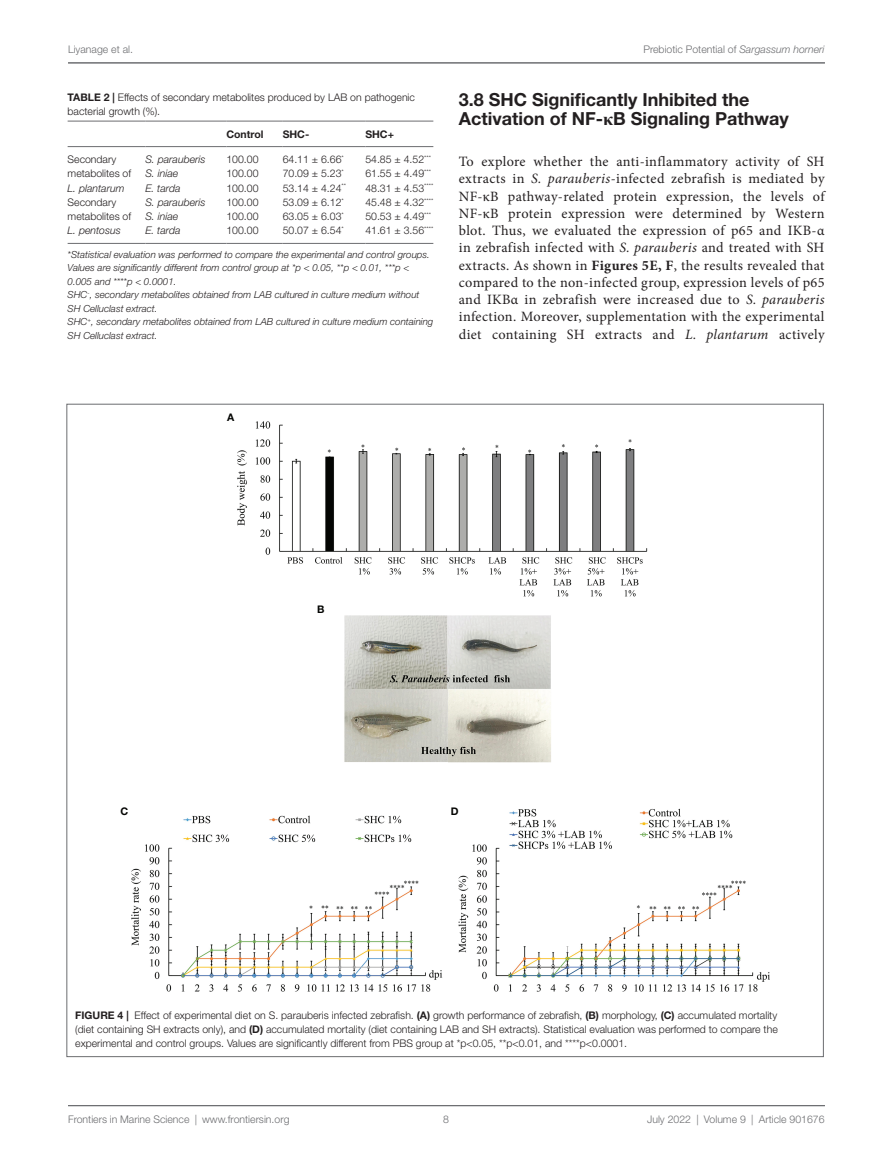
<style>
.page{position:relative;width:893px;height:1170px;background:#fff}
.page>*{position:absolute;margin:0;border:0;box-sizing:border-box;transform-origin:0 0}
.SecHeadB{font:700 18px/18.8px "Helvetica Neue LT Std";color:#231f20}
.Para{font:14.25px/17.2px "Minion Pro";letter-spacing:.025em;color:#231f20;text-align:justify}
.FigCaption{font:300 10.5px/14.2px "Helvetica Neue LT Std";color:#231f20;text-align:justify}
.td-table{font:300 10.5px/14.2px "Helvetica Neue LT Std";color:#231f20}
.t1{font:300 10.5px "Helvetica Neue LT Std";color:#6c6d70}
.TableCaption{font:300 10.5px/14.2px "Helvetica Neue LT Std";color:#231f20}
.td-table-2{font:italic 300 10.5px "Helvetica Neue LT Std";color:#231f20}
.th-table{font:700 10.5px "Helvetica Neue LT Std";color:#231f20}
.t2{font:700 10.5px "Helvetica Neue LT Std";color:#040503}
.t3{font:italic 300 9.75px/13.5px "Helvetica Neue LT Std";color:#231f20}
.s1{font-style:italic}
.s2{font-weight:700}
.s3{font-family:"Times New Roman"}
</style>
<div class="page">
<hr style="left:68px;top:63px;width:757px;height:1px;background:#6c6d70">
<hr style="left:68px;top:1105px;width:757px;height:1px;background:#6c6d70">
<img style="left:132px;top:421px;width:638px;height:570px">
<hr style="left:68px;top:146px;width:77px;height:1px;background:#6c6d70">
<hr style="left:68px;top:121px;width:77px;height:1px;background:#6c6d70">
<hr style="left:145px;top:146px;width:81px;height:1px;background:#6c6d70">
<hr style="left:145px;top:121px;width:81px;height:1px;background:#6c6d70">
<hr style="left:226px;top:146px;width:57px;height:1px;background:#6c6d70">
<hr style="left:226px;top:121px;width:57px;height:1px;background:#6c6d70">
<hr style="left:283px;top:146px;width:82px;height:1px;background:#6c6d70">
<hr style="left:283px;top:121px;width:82px;height:1px;background:#6c6d70">
<hr style="left:365px;top:146px;width:68px;height:1px;background:#6c6d70">
<hr style="left:365px;top:121px;width:68px;height:1px;background:#6c6d70">
<hr style="left:68px;top:243px;width:77px;height:1px;background:#6c6d70">
<hr style="left:145px;top:243px;width:81px;height:1px;background:#6c6d70">
<hr style="left:226px;top:243px;width:57px;height:1px;background:#6c6d70">
<hr style="left:283px;top:243px;width:82px;height:1px;background:#6c6d70">
<hr style="left:365px;top:243px;width:68px;height:1px;background:#6c6d70">
<p class="t1" style="left:68px;top:43px;width:66px">Liyanage et al.</p>
<p class="t1" style="left:643px;top:43px;width:183px">Prebiotic Potential of <span class="s1">Sargassum horneri</span></p>
<p class="TableCaption" style="left:68px;top:90px;width:349px"><span class="s2">TABLE 2 |</span> Effects of secondary metabolites produced by LAB on pathogenic bacterial growth (%).</p>
<p class="th-table" style="left:226px;top:127px;width:39px">Control</p>
<p class="th-table" style="left:283px;top:127px;width:28px">SHC-</p>
<p class="th-table" style="left:365px;top:127px;width:30px">SHC+</p>
<p class="td-table" style="left:68px;top:152px;width:65px">Secondary metabolites of<br><span class="s1">L. plantarum</span></p>
<p class="td-table-2" style="left:145px;top:153px;width:62px">S. parauberis</p>
<p class="td-table" style="left:226px;top:152px;width:34px">100.00</p>
<p class="td-table" style="left:283px;top:152px;width:63px">64.11 ± 6.66<sup>*</sup></p>
<p class="td-table" style="left:365px;top:152px;width:67px">54.85 ± 4.52<sup>***</sup></p>
<p class="td-table-2" style="left:145px;top:167px;width:34px">S. iniae</p>
<p class="td-table" style="left:226px;top:166px;width:34px">100.00</p>
<p class="td-table" style="left:283px;top:166px;width:63px">70.09 ± 5.23<sup>*</sup></p>
<p class="td-table" style="left:365px;top:166px;width:67px">61.55 ± 4.49<sup>***</sup></p>
<p class="td-table-2" style="left:145px;top:182px;width:37px">E. tarda</p>
<p class="td-table" style="left:226px;top:180px;width:34px">100.00</p>
<p class="td-table" style="left:283px;top:180px;width:65px">53.14 ± 4.24<sup>**</sup></p>
<p class="td-table" style="left:365px;top:180px;width:70px">48.31 ± 4.53<sup>****</sup></p>
<p class="td-table" style="left:68px;top:195px;width:65px">Secondary metabolites of<br><span class="s1">L. pentosus</span></p>
<p class="td-table-2" style="left:145px;top:196px;width:62px">S. parauberis</p>
<p class="td-table" style="left:226px;top:195px;width:34px">100.00</p>
<p class="td-table" style="left:283px;top:195px;width:63px">53.09 ± 6.12<sup>*</sup></p>
<p class="td-table" style="left:365px;top:195px;width:70px">45.48 ± 4.32<sup>****</sup></p>
<p class="td-table-2" style="left:145px;top:210px;width:34px">S. iniae</p>
<p class="td-table" style="left:226px;top:209px;width:34px">100.00</p>
<p class="td-table" style="left:283px;top:209px;width:63px">63.05 ± 6.03<sup>*</sup></p>
<p class="td-table" style="left:365px;top:209px;width:67px">50.53 ± 4.49<sup>***</sup></p>
<p class="td-table-2" style="left:145px;top:224px;width:37px">E. tarda</p>
<p class="td-table" style="left:226px;top:223px;width:34px">100.00</p>
<p class="td-table" style="left:283px;top:223px;width:63px">50.07 ± 6.54<sup>*</sup></p>
<p class="td-table" style="left:365px;top:223px;width:70px">41.61 ± 3.56<sup>****</sup></p>
<p class="t3" style="left:68px;top:247px;width:364px">*Statistical evaluation was performed to compare the experimental and control groups.<br>Values are significantly different from control group at *p &lt; 0.05, **p &lt; 0.01, ***p &lt;<br>0.005 and ****p &lt; 0.0001.</p>
<p class="t3" style="left:68px;top:288px;width:353px">SHC<sup>-</sup>, secondary metabolites obtained from LAB cultured in culture medium without<br>SH Celluclast extract.</p>
<p class="t3" style="left:68px;top:315px;width:367px">SHC<sup>+</sup>, secondary metabolites obtained from LAB cultured in culture medium containing<br>SH Celluclast extract.</p>
<p class="SecHeadB" style="left:459px;top:90px;width:331px">3.8 SHC Significantly Inhibited the<br>Activation of NF-<span class="s3">κ</span>B Signaling Pathway</p>
<p class="Para" style="left:459px;top:153px;width:367px">To explore whether the anti-inflammatory activity of SH extracts in <span class="s1">S. parauberis</span>-infected zebrafish is mediated by NF-κB pathway-related protein expression, the levels of NF-κB protein expression were determined by Western blot. Thus, we evaluated the expression of p65 and IKB-α in zebrafish infected with <span class="s1">S. parauberis</span> and treated with SH extracts. As shown in <span class="s2">Figures 5E, F</span>, the results revealed that compared to the non-infected group, expression levels of p65 and IKBα in zebrafish were increased due to <span class="s1">S. parauberis </span>infection. Moreover, supplementation with the experimental diet containing SH extracts and <span class="s1">L. plantarum</span> actively</p>
<p class="t2" style="left:227px;top:411px;width:9px">A</p>
<p class="t2" style="left:317px;top:603px;width:9px">B</p>
<p class="t2" style="left:121px;top:804px;width:9px">C</p>
<p class="t2" style="left:451px;top:804px;width:9px">D</p>
<p class="FigCaption" style="left:75px;top:1007px;width:704px"><span class="s2">FIGURE 4 |</span> Effect of experimental diet on S. parauberis infected zebrafish. <span class="s2">(A)</span> growth performance of zebrafish, <span class="s2">(B)</span> morphology, <span class="s2">(C)</span> accumulated mortality (diet containing SH extracts only), and <span class="s2">(D)</span> accumulated mortality (diet containing LAB and SH extracts). Statistical evaluation was performed to compare the experimental and control groups. Values are significantly different from PBS group at *p&lt;0.05, **p&lt;0.01, and ****p&lt;0.0001.</p>
<p class="t1" style="left:68px;top:1112px;width:223px">Frontiers in Marine Science | www.frontiersin.org</p>
<p class="t1" style="left:443px;top:1112px;width:7px">8</p>
<p class="t1" style="left:647px;top:1112px;width:179px">July 2022 | Volume 9 | Article 901676</p>
</div>
